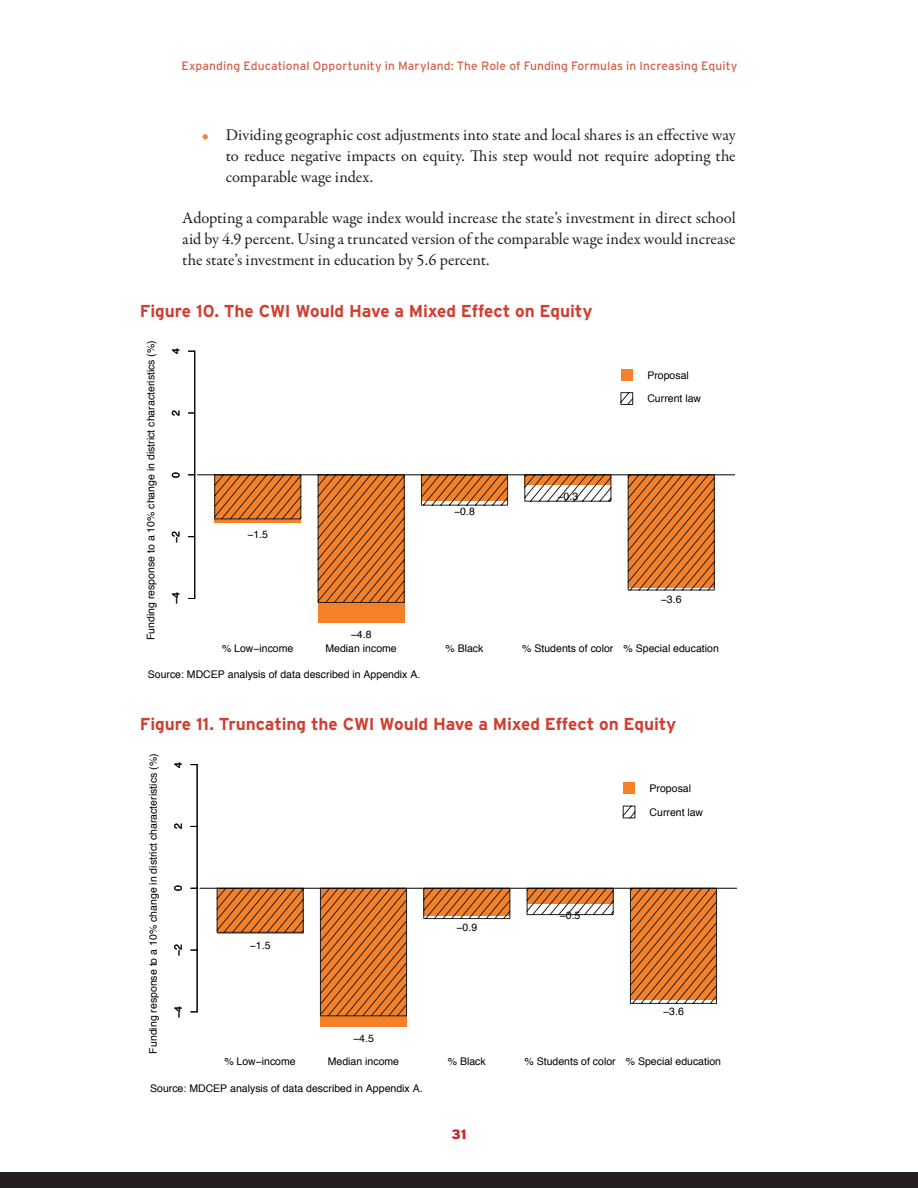
<style>
.page{position:relative;width:918px;height:1188px;background:#fff}
.page>*{position:absolute;margin:0;border:0;box-sizing:border-box;transform-origin:0 0}
.t1{font:700 17.25px "Interstate";letter-spacing:-.005em;color:#d03f31}
.t2{font:16.5px/21px "Garamond Premr Pro";letter-spacing:-.005em;color:#231f20;text-align:justify}
.t3{font:900 13.5px "Interstate";color:#cd2027}
.t4{font:12px "Interstate";letter-spacing:.01em;color:#d66049}
.t5{font:10.5px "Helvetica";color:#000}
.s1{color:#f5822b}
</style>
<div class="page">
<div style="left:0;top:1172px;width:918px;height:16px;background:#231f20"></div>
<div style="left:318px;top:475px;width:86px;height:147px;background:#f4812a"></div>
<svg style="left:214px;top:475px;width:501px;height:128px"></svg>
<hr style="left:194px;top:351px;width:1px;height:247px;background:#000">
<hr style="left:198px;top:474px;width:536px;height:1px;background:#000">
<div style="left:621px;top:369px;width:12px;height:12px;background:#f4812a"></div>
<svg style="left:620px;top:392px;width:14px;height:13px"></svg>
<div style="left:320px;top:888px;width:87px;height:139px;background:#f4812a"></div>
<svg style="left:216px;top:887px;width:501px;height:130px"></svg>
<hr style="left:197px;top:765px;width:1px;height:247px;background:#000">
<hr style="left:200px;top:888px;width:537px;height:1px;background:#000">
<div style="left:623px;top:782px;width:12px;height:12px;background:#f4812a"></div>
<svg style="left:622px;top:805px;width:14px;height:14px"></svg>
<p class="t4" style="left:181px;top:59px;width:558px">Expanding Educational Opportunity in Maryland: The Role of Funding Formulas in Increasing Equity</p>
<h2 class="t2" style="left:226px;top:125px;width:512px;text-indent:-24px"><span class="s1">•</span> Dividing geographic cost adjustments into state and local shares is an effective way to reduce negative impacts on equity. This step would not require adopting the comparable wage index.</h2>
<h2 class="t2" style="left:182px;top:208px;width:555px">Adopting a comparable wage index would increase the state’s investment in direct school aid by 4.9 percent. Using a truncated version of the comparable wage index would increase the state’s investment in education by 5.6 percent.</h2>
<h1 class="t1" style="left:140px;top:301px;width:454px">Figure 10. The CWI Would Have a Mixed Effect on Equity</h1>
<p class="t5" style="left:143px;top:640px;width:302px;rotate:-90deg">Funding response to a 10% change in district characteristics (%)</p>
<p class="t5" style="left:222px;top:640px;width:73px">% Low−income</p>
<p class="t5" style="left:326px;top:640px;width:73px">Median income</p>
<p class="t5" style="left:446px;top:640px;width:39px">% Black</p>
<p class="t5" style="left:522px;top:640px;width:198px">% Students of color % Special education</p>
<p class="t5" style="left:168px;top:354px;width:7px;rotate:-90deg">4</p>
<p class="t5" style="left:647px;top:367px;width:43px">Proposal</p>
<p class="t5" style="left:647px;top:391px;width:55px">Current law</p>
<p class="t5" style="left:168px;top:416px;width:7px;rotate:-90deg">2</p>
<p class="t5" style="left:168px;top:478px;width:7px;rotate:-90deg">0</p>
<p class="t5" style="left:557px;top:488px;width:22px">−0.3</p>
<p class="t5" style="left:454px;top:504px;width:22px">−0.8</p>
<p class="t5" style="left:247px;top:526px;width:22px">−1.5</p>
<p class="t5" style="left:168px;top:543px;width:13px;rotate:-90deg">−2</p>
<p class="t5" style="left:168px;top:604px;width:13px;rotate:-90deg">−4</p>
<p class="t5" style="left:661px;top:591px;width:22px">−3.6</p>
<p class="t5" style="left:351px;top:626px;width:22px">−4.8</p>
<p class="t5" style="left:148px;top:667px;width:274px">Source: MDCEP analysis of data described in Appendix A.</p>
<h1 class="t1" style="left:140px;top:715px;width:538px">Figure 11. Truncating the CWI Would Have a Mixed Effect on Equity</h1>
<p class="t5" style="left:145px;top:1054px;width:301px;rotate:-90deg">Funding response to a 10% change in district characteristics (%)</p>
<p class="t5" style="left:224px;top:1054px;width:73px">% Low−income</p>
<p class="t5" style="left:328px;top:1054px;width:73px">Median income</p>
<p class="t5" style="left:448px;top:1054px;width:39px">% Black</p>
<p class="t5" style="left:525px;top:1054px;width:198px">% Students of color % Special education</p>
<p class="t5" style="left:170px;top:768px;width:7px;rotate:-90deg">4</p>
<p class="t5" style="left:650px;top:780px;width:43px">Proposal</p>
<p class="t5" style="left:650px;top:804px;width:55px">Current law</p>
<p class="t5" style="left:170px;top:829px;width:7px;rotate:-90deg">2</p>
<p class="t5" style="left:170px;top:891px;width:7px;rotate:-90deg">0</p>
<p class="t5" style="left:560px;top:907px;width:22px">−0.5</p>
<p class="t5" style="left:456px;top:919px;width:22px">−0.9</p>
<p class="t5" style="left:250px;top:937px;width:22px">−1.5</p>
<p class="t5" style="left:170px;top:956px;width:13px;rotate:-90deg">−2</p>
<p class="t5" style="left:170px;top:1018px;width:13px;rotate:-90deg">−4</p>
<p class="t5" style="left:663px;top:1004px;width:22px">−3.6</p>
<p class="t5" style="left:353px;top:1031px;width:22px">−4.5</p>
<p class="t5" style="left:150px;top:1080px;width:274px">Source: MDCEP analysis of data described in Appendix A.</p>
<p class="t3" style="left:452px;top:1127px;width:16px">31</p>
</div>
